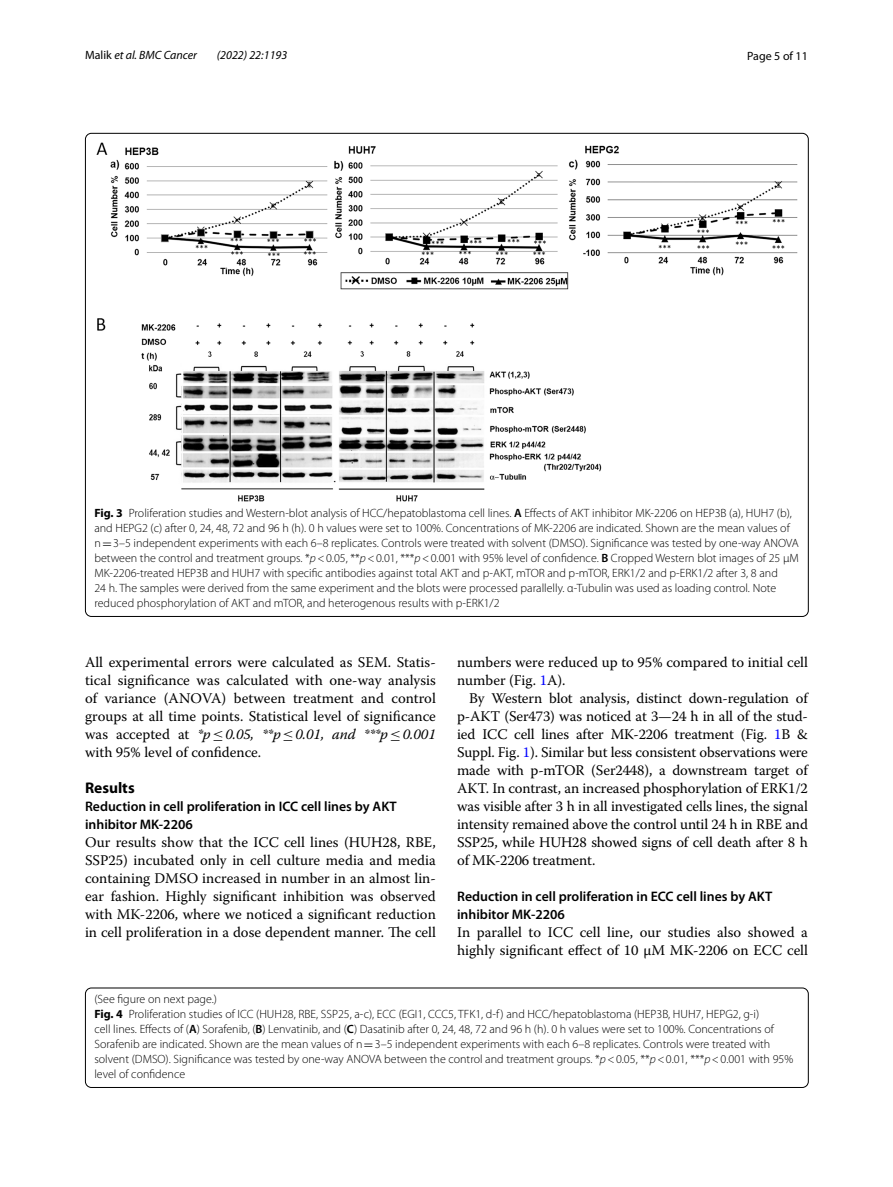
<style>
.page{position:relative;width:893px;height:1187px;background:#fff}
.page>*{position:absolute;margin:0;border:0;box-sizing:border-box;transform-origin:0 0}
.t1{font:700 15.45px "Myriad Pro";color:#000}
.t2{font:14.7px/18px "Warnock Pro";color:#000;text-align:justify}
.t3{font:600 13.8px/18px "Myriad Pro";color:#000}
.t4{font:300 12px/15px "Myriad Pro";color:#000}
.t5{font:italic 12px "Myriad Pro";color:#000}
.t6{font:12px "Myriad Pro";color:#000}
.s1{font-style:normal}
.s2{font-weight:700}
.s3{font-weight:600}
.s4{font-family:"MTSY";font-weight:400}
.s5{font-style:italic}
.s6{font-family:"MTSY"}
.s7{color:#00f}
</style>
<div class="page">
<img style="left:97px;top:142px;width:700px;height:359px">
<div style="left:85px;top:987px;width:723px;height:100px;border:1px solid #000;border-radius:6px"></div>
<p class="t5" style="left:85px;top:48px;width:114px"><span class="s1">Malik</span> et al. BMC Cancer</p>
<p class="t5" style="left:217px;top:48px;width:72px">(2022) 22:1193</p>
<p class="t6" style="left:747px;top:48px;width:62px">Page 5 of 11</p>
<p class="t4" style="left:94px;top:505px;width:706px"><span class="s2">Fig. 3</span> Proliferation studies and Western-blot analysis of HCC/hepatoblastoma cell lines. <span class="s3">A</span> Effects of AKT inhibitor MK-2206 on HEP3B (a), HUH7 (b), and HEPG2 (c) after 0, 24, 48, 72 and 96 h (h). 0 h values were set to 100%. Concentrations of MK-2206 are indicated. Shown are the mean values of n<span class="s4">=</span>3–5 independent experiments with each 6–8 replicates. Controls were treated with solvent (DMSO). Significance was tested by one-way ANOVA between the control and treatment groups. *<span class="s5">p</span>&lt;0.05, **<span class="s5">p</span>&lt;0.01, ***<span class="s5">p</span>&lt;0.001 with 95% level of confidence. <span class="s3">B</span> Cropped Western blot images of 25 µM MK-2206-treated HEP3B and HUH7 with specific antibodies against total AKT and p-AKT, mTOR and p-mTOR, ERK1/2 and p-ERK1/2 after 3, 8 and<br>24 h. The samples were derived from the same experiment and the blots were processed parallelly. α-Tubulin was used as loading control<span class="s5">.</span> Note reduced phosphorylation of AKT and mTOR, and heterogenous results with p-ERK1/2</p>
<p class="t2" style="left:85px;top:652px;width:352px">All experimental errors were calculated as SEM. Statis&shy;tical significance was calculated with one-way analysis of variance (ANOVA) between treatment and control groups at all time points. Statistical level of significance was accepted at <span class="s5">*p</span><span class="s6">≤</span><span class="s5">0.05, **p</span><span class="s6">≤</span><span class="s5">0.01, and ***p</span><span class="s6">≤</span><span class="s5">0.001 </span>with 95% level of confidence.</p>
<p class="t1" style="left:85px;top:777px;width:51px">Results</p>
<p class="t3" style="left:85px;top:796px;width:313px">Reduction in cell proliferation in ICC cell lines by AKT inhibitor MK‑2206</p>
<p class="t2" style="left:85px;top:832px;width:352px">Our results show that the ICC cell lines (HUH28, RBE, SSP25) incubated only in cell culture media and media containing DMSO increased in number in an almost lin&shy;ear fashion. Highly significant inhibition was observed with MK-2206, where we noticed a significant reduction in cell proliferation in a dose dependent manner. The cell</p>
<p class="t4" style="left:94px;top:991px;width:124px">(See figure on next page.)</p>
<p class="t2" style="left:457px;top:652px;width:352px">numbers were reduced up to 95% compared to initial cell number (Fig. <span class="s7">1</span>A).</p>
<p class="t2" style="left:457px;top:688px;width:352px;text-indent:12px">By Western blot analysis, distinct down-regulation of p-AKT (Ser473) was noticed at 3—24 h in all of the stud&shy;ied ICC cell lines after MK-2206 treatment (Fig. <span class="s7">1</span>B &amp; Suppl. Fig. <span class="s7">1</span>). Similar but less consistent observations were made with p-mTOR (Ser2448), a downstream target of AKT. In contrast, an increased phosphorylation of ERK1/2 was visible after 3 h in all investigated cells lines, the signal intensity remained above the control until 24 h in RBE and SSP25, while HUH28 showed signs of cell death after 8 h of MK-2206 treatment.</p>
<p class="t3" style="left:457px;top:886px;width:317px">Reduction in cell proliferation in ECC cell lines by AKT inhibitor MK‑2206</p>
<p class="t2" style="left:457px;top:922px;width:352px">In parallel to ICC cell line, our studies also showed a highly significant effect of 10 µM MK-2206 on ECC cell</p>
<p class="t4" style="left:94px;top:1006px;width:700px"><span class="s2">Fig. 4</span> Proliferation studies of ICC (HUH28, RBE, SSP25, a-c), ECC (EGI1, CCC5, TFK1, d-f ) and HCC/hepatoblastoma (HEP3B, HUH7, HEPG2, g-i)<br>cell lines. Effects of (<span class="s3">A</span>) Sorafenib, (<span class="s3">B</span>) Lenvatinib, and (<span class="s3">C</span>) Dasatinib after 0, 24, 48, 72 and 96 h (h). 0 h values were set to 100%. Concentrations of Sorafenib are indicated. Shown are the mean values of n<span class="s4">=</span>3–5 independent experiments with each 6–8 replicates. Controls were treated with solvent (DMSO). Significance was tested by one-way ANOVA between the control and treatment groups. *<span class="s5">p</span>&lt;0.05, **<span class="s5">p</span>&lt;0.01, ***<span class="s5">p</span>&lt;0.001 with 95% level of confidence</p>
</div>
